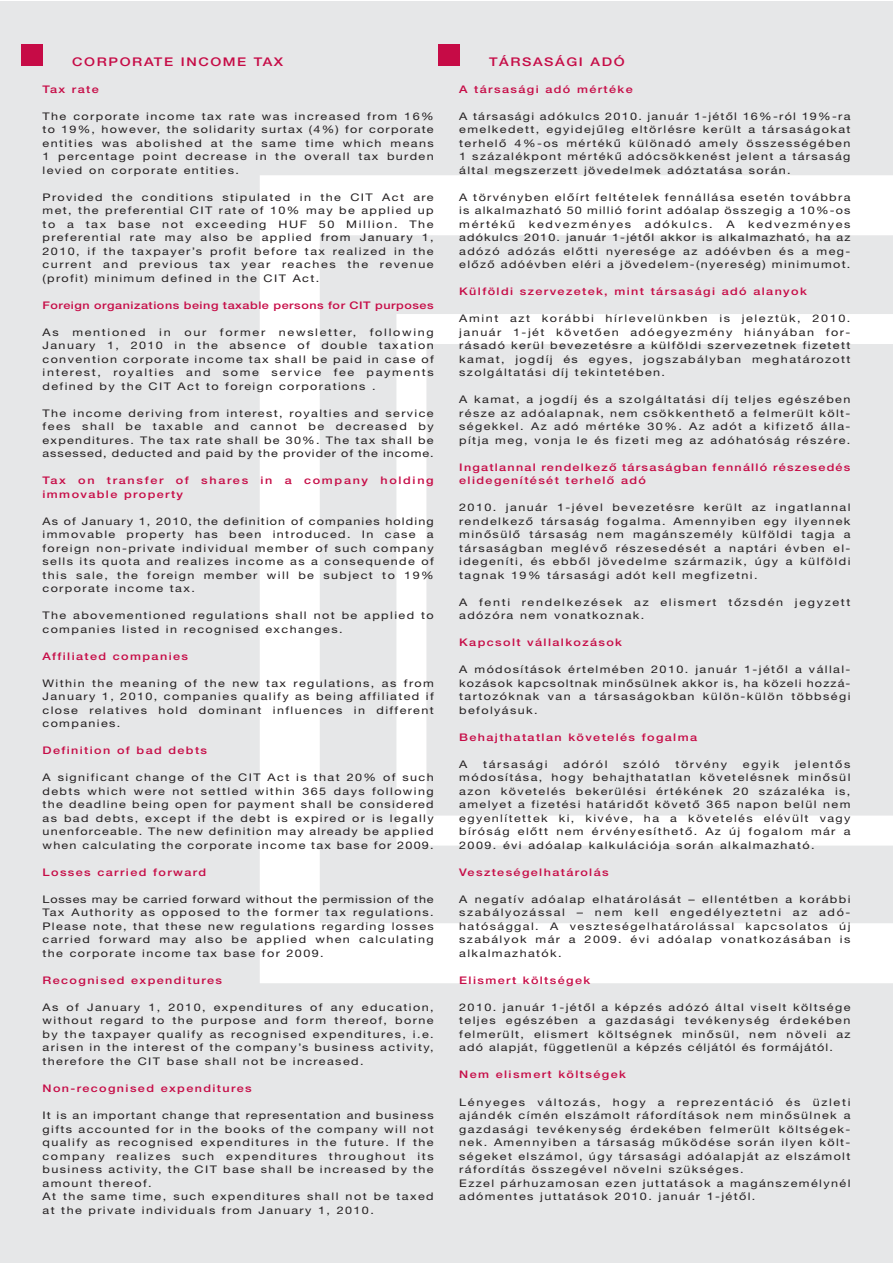
<style>
.page{position:relative;width:893px;height:1263px;background:#fff}
.page>*{position:absolute;margin:0;border:0;box-sizing:border-box;transform-origin:0 0}
.t1{font:500 12px "Helvetica Neue HI";letter-spacing:.11em;color:#c60b46;scale:1.2 1}
.t2{font:10.5px/13.5px "Helvetica Neue HIB";letter-spacing:.11em;color:#231f20;text-align:justify;scale:1.2 1}
.t3{font:500 10.5px/13.5px "Helvetica Neue HI";letter-spacing:.11em;color:#c60b46;scale:1.2 1}
.t4{font:10.5px/13.5px "Helvetica Neue HIB";letter-spacing:.13em;color:#231f20;scale:1.2 1}
.t5{font:10.5px "Helvetica Neue HIB";letter-spacing:.135em;color:#231f20;scale:1.2 1}
.t6{font:500 10.5px/13.5px "Helvetica Neue HI";letter-spacing:.135em;color:#c60b46;scale:1.2 1}
.t7{font:500 10.5px "Helvetica Neue HI";letter-spacing:.045em;color:#c60b46;scale:1.2 1}
</style>
<div class="page">
<div style="left:0;top:1px;width:892px;height:1262px;background:#e6e7e8"></div>
<div style="left:21px;top:45px;width:22px;height:21px;background:#c60b46"></div>
<div style="left:438px;top:45px;width:21px;height:21px;background:#c60b46"></div>
<svg style="left:260px;top:175px;width:632px;height:808px"></svg>
<svg style="left:396px;top:314px;width:496px;height:531px"></svg>
<p class="t1" style="left:72px;top:57px;width:177px">CORPORATE INCOME TAX</p>
<p class="t3" style="left:43px;top:83px;width:48px">Tax rate</p>
<p class="t2" style="left:43px;top:110px;width:327px">The corporate income tax rate was increased from 16% to 19%, however, the solidarity surtax (4%) for corporate entities was abolished at the same time which means 1 percentage point decrease in the overall tax burden levied on corporate entities.</p>
<p class="t2" style="left:43px;top:191px;width:327px">Provided the conditions stipulated in the CIT Act are met, the preferential CIT rate of 10% may be applied up to a tax base not exceeding HUF 50 Million. The preferential rate may also be applied from January 1, 2010, if the taxpayer’s profit before tax realized in the current and previous tax year reaches the revenue (profit) minimum defined in the CIT Act.</p>
<p class="t7" style="left:43px;top:301px;width:327px">Foreign organizations being taxable persons for CIT purposes</p>
<p class="t2" style="left:43px;top:326px;width:15px">As</p>
<p class="t5" style="left:72px;top:328px;width:62px">mentioned</p>
<p class="t2" style="left:159px;top:326px;width:11px">in</p>
<p class="t2" style="left:184px;top:326px;width:20px">our</p>
<p class="t2" style="left:220px;top:326px;width:39px">former</p>
<p class="t5" style="left:279px;top:328px;width:66px">newsletter,</p>
<p class="t2" style="left:43px;top:326px;width:328px;text-indent:327px">following January 1, 2010 in the absence of double taxation convention corporate income tax shall be paid in case of interest, royalties and some service fee payments defined by the CIT Act to foreign corporations .</p>
<p class="t2" style="left:43px;top:407px;width:328px">The income deriving from interest, royalties and service fees shall be taxable and cannot be decreased by expenditures. The tax rate shall be 30%. The tax shall be assessed, deducted and paid by the provider of the income.</p>
<p class="t6" style="left:43px;top:475px;width:327px">Tax on transfer of shares in a company holding immovable property</p>
<p class="t2" style="left:43px;top:515px;width:328px">As of January 1, 2010, the definition of companies holding immovable property has been introduced. In case a foreign non-private individual member of such company sells its quota and realizes income as a consequende of this sale, the foreign member will be subject to 19% corporate income tax.</p>
<p class="t2" style="left:43px;top:610px;width:327px">The abovementioned regulations shall not be applied to companies listed in recognised exchanges.</p>
<p class="t3" style="left:43px;top:650px;width:123px">Affiliated companies</p>
<p class="t2" style="left:43px;top:677px;width:328px">Within the meaning of the new tax regulations, as from January 1, 2010, companies qualify as being affiliated if close relatives hold dominant influences in different companies.</p>
<p class="t3" style="left:43px;top:745px;width:139px">Definition of bad debts</p>
<p class="t2" style="left:43px;top:772px;width:327px">A significant change of the CIT Act is that 20% of such debts which were not settled within 365 days following the deadline being open for payment shall be considered as bad debts, except if the debt is expired or is legally unenforceable. The new definition may already be applied when calculating the corporate income tax base for 2009.</p>
<p class="t3" style="left:43px;top:866px;width:138px">Losses carried forward</p>
<p class="t2" style="left:43px;top:893px;width:328px">Losses may be carried forward without the permission of the Tax Authority as opposed to the former tax regulations.<br>Please note, that these new regulations regarding losses carried forward may also be applied when calculating the corporate income tax base for 2009.</p>
<p class="t3" style="left:43px;top:974px;width:151px">Recognised expenditures</p>
<p class="t2" style="left:43px;top:1001px;width:327px">As of January 1, 2010, expenditures of any education, without regard to the purpose and form thereof, borne by the taxpayer qualify as recognised expenditures, i.e. arisen in the interest of the company’s business activity, therefore the CIT base shall not be increased.</p>
<p class="t3" style="left:43px;top:1082px;width:176px">Non-recognised expenditures</p>
<p class="t2" style="left:43px;top:1109px;width:327px;text-align:left">It is an important change that representation and business gifts accounted for in the books of the company will not qualify as recognised expenditures in the future. If the company realizes such expenditures throughout its business activity, the CIT base shall be increased by the amount thereof.<br>At the same time, such expenditures shall not be taxed at the private individuals from January 1, 2010.</p>
<p class="t1" style="left:489px;top:57px;width:115px">TÁRSASÁGI ADÓ</p>
<p class="t3" style="left:459px;top:83px;width:146px">A társasági adó mértéke</p>
<p class="t2" style="left:459px;top:110px;width:328px">A társasági adókulcs 2010. január 1-jétôl 16%-ról 19%-ra emelkedett, egyidejûleg eltörlésre került a társaságokat terhelô 4%-os mértékû különadó amely összességében 1 százalékpont mértékû adócsökkenést jelent a társaság által megszerzett jövedelmek adóztatása során.</p>
<p class="t2" style="left:459px;top:191px;width:327px">A törvényben elôírt feltételek fennállása esetén továbbra is alkalmazható 50 millió forint adóalap összegig a 10%-os mértékû</p>
<p class="t2" style="left:459px;top:218px;width:327px;text-indent:289px">kedvezményes adókulcs 2010. január 1-jétôl akkor is alkalmazható, ha az adózó adózás elôtti nyeresége az adóévben és a meg&shy;elôzô adóévben eléri a jövedelem-(nyereség) minimumot.</p>
<p class="t3" style="left:459px;top:286px;width:291px">Külföldi szervezetek, mint társasági adó alanyok</p>
<p class="t2" style="left:459px;top:313px;width:328px">Amint azt korábbi hírlevelünkben is jeleztük, 2010. január 1-jét követôen adóegyezmény hiányában for&shy;rásadó kerül bevezetésre a külföldi szervezetnek fizetett kamat, jogdíj és egyes, jogszabályban meghatározott szolgáltatási díj tekintetében.</p>
<p class="t2" style="left:459px;top:394px;width:328px">A kamat, a jogdíj és a szolgáltatási díj teljes egészében része az adóalapnak, nem csökkenthetô a felmerült költ&shy;ségekkel. Az adó mértéke 30%. Az adót a kifizetô álla&shy;pítja meg, vonja le és fizeti meg az adóhatóság részére.</p>
<p class="t3" style="left:459px;top:461px;width:327px">Ingatlannal rendelkezô társaságban fennálló részesedés elidegenítését terhelô adó</p>
<p class="t2" style="left:459px;top:502px;width:328px">2010. január 1-jével bevezetésre került az ingatlannal rendelkezô társaság fogalma. Amennyiben egy ilyennek minôsülô társaság nem magánszemély külföldi tagja a társaságban meglévô részesedését a naptári évben el&shy;idegeníti, és ebbôl jövedelme származik, úgy a külföldi tagnak 19% társasági adót kell megfizetni.</p>
<p class="t4" style="left:459px;top:596px;width:327px">A fenti rendelkezések az elismert tôzsdén jegyzett adózóra nem vonatkoznak.</p>
<p class="t3" style="left:459px;top:637px;width:137px">Kapcsolt vállalkozások</p>
<p class="t2" style="left:459px;top:664px;width:328px">A módosítások értelmében 2010. január 1-jétôl a vállal&shy;kozások kapcsoltnak minôsülnek akkor is, ha közeli hozzá&shy;tartozóknak van a társaságokban külön-külön többségi befolyásuk.</p>
<p class="t3" style="left:459px;top:731px;width:200px">Behajthatatlan követelés fogalma</p>
<p class="t2" style="left:459px;top:758px;width:8px">A</p>
<p class="t5" style="left:483px;top:760px;width:55px">társasági</p>
<p class="t2" style="left:563px;top:758px;width:38px">adóról</p>
<p class="t2" style="left:623px;top:758px;width:32px">szóló</p>
<p class="t5" style="left:675px;top:760px;width:45px">törvény</p>
<p class="t2" style="left:743px;top:758px;width:32px">egyik</p>
<p class="t5" style="left:529px;top:220px;width:87px">kedvezményes</p>
<p class="t5" style="left:645px;top:220px;width:58px">adókulcs.</p>
<p class="t2" style="left:726px;top:218px;width:8px">A</p>
<p class="t2" style="left:459px;top:758px;width:328px;text-indent:336px">jelentôs módosítása, hogy behajthatatlan követelésnek minôsül azon követelés bekerülési értékének 20 százaléka is, amelyet a fizetési határidôt követô 365 napon belül nem egyenlítettek ki, kivéve, ha a követelés elévült vagy bíróság elôtt nem érvényesíthetô. Az új fogalom már a 2009. évi adóalap kalkulációja során alkalmazható.</p>
<p class="t3" style="left:459px;top:866px;width:126px">Veszteségelhatárolás</p>
<p class="t2" style="left:459px;top:893px;width:328px">A negatív adóalap elhatárolását – ellentétben a korábbi szabályozással – nem kell engedélyeztetni az adó&shy;hatósággal. A veszteségelhatárolással kapcsolatos új szabályok már a 2009. évi adóalap vonatkozásában is alkalmazhatók.</p>
<p class="t3" style="left:459px;top:974px;width:111px">Elismert költségek</p>
<p class="t2" style="left:459px;top:1001px;width:328px">2010. január 1-jétôl a képzés adózó által viselt költsége teljes egészében a gazdasági tevékenység érdekében felmerült, elismert költségnek minôsül, nem növeli az adó alapját, függetlenül a képzés céljától és formájától.</p>
<p class="t3" style="left:459px;top:1069px;width:140px">Nem elismert költségek</p>
<p class="t2" style="left:459px;top:1096px;width:328px;text-align:left">Lényeges változás, hogy a reprezentáció és üzleti ajándék címén elszámolt ráfordítások nem minôsülnek a gazdasági tevékenység érdekében felmerült költségek&shy;nek. Amennyiben a társaság mûködése során ilyen költ&shy;ségeket elszámol, úgy társasági adóalapját az elszámolt ráfordítás összegével növelni szükséges.<br>Ezzel párhuzamosan ezen juttatások a magánszemélynél adómentes juttatások 2010. január 1-jétôl.</p>
</div>
